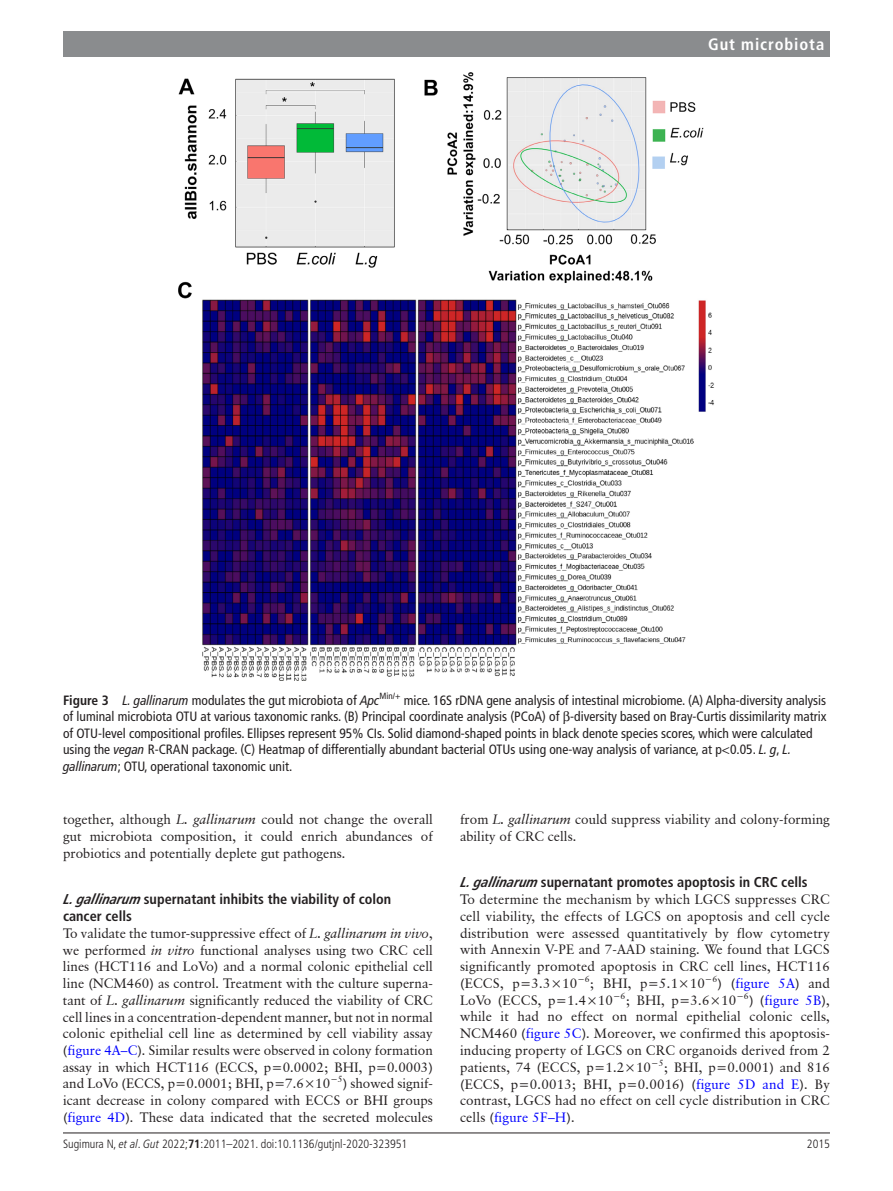
<style>
.page{position:relative;width:893px;height:1191px;background:#fff}
.page>*{position:absolute;margin:0;border:0;box-sizing:border-box;transform-origin:0 0}
.t1{font:700 condensed 16.5px "Frutiger LT Pro";letter-spacing:.055em;color:#fff}
.t2{font:700 condensed 14.25px/17.2px "Frutiger LT Pro";color:#231f20}
.t3{font:13.5px/16.8px "Classical Garamond BT";color:#231f20;text-align:justify}
.t4{font:condensed 13.5px/16.5px "Frutiger LT Pro";color:#231f20}
.t5{font:300 condensed 12px "Frutiger LT Pro";color:#231f20}
.t6{font:9px "Classical Garamond BT";color:#231f20}
.s1{font-weight:700}
.s2{font-style:italic}
.s3{color:#00f}
</style>
<div class="page">
<hr style="left:63px;top:1132px;width:767px;height:1px;background:#231f20">
<div style="left:63px;top:31px;width:767px;height:25px;background:#8a8c8e"></div>
<img style="left:178px;top:72px;width:536px;height:609px">
<p class="t1" style="left:708px;top:34px;width:118px">Gut microbiota</p>
<p class="t4" style="left:63px;top:692px;width:765px"><span class="s1">Figure 3</span> <span class="s2">L. gallinarum</span> modulates the gut microbiota of <span class="s2">Apc</span><sup>Min/+</sup> mice. 16S rDNA gene analysis of intestinal microbiome. (A) Alpha-diversity analysis of luminal microbiota OTU at various taxonomic ranks. (B) Principal coordinate analysis (PCoA) of -diversity based on Bray-Curtis dissimilarity matrix of OTU-level compositional profiles. Ellipses represent 95% CIs. Solid diamond-shaped points in black denote species scores, which were calculated using the <span class="s2">vegan</span> R-CRAN package. (C) Heatmap of differentially abundant bacterial OTUs using one-way analysis of variance, at p&lt;0.05. <span class="s2">L. g</span>, <span class="s2">L. gallinarum</span>; OTU, operational taxonomic unit.</p>
<p class="t3" style="left:63px;top:811px;width:371px">together, although <span class="s2">L. gallinarum</span> could not change the overall gut microbiota composition, it could enrich abundances of probiotics and potentially deplete gut pathogens.</p>
<p class="t2" style="left:63px;top:890px;width:330px"><span class="s2">L.gallinarum</span> supernatant inhibits the viability of colon cancer cells</p>
<p class="t3" style="left:63px;top:924px;width:371px">To validate the tumor-suppressive effect of <span class="s2">L. gallinarum in vivo</span>, we performed <span class="s2">in vitro</span> functional analyses using two CRC cell lines (HCT116 and LoVo) and a normal colonic epithelial cell line (NCM460) as control. Treatment with the culture superna&shy;tant of <span class="s2">L. gallinarum</span> significantly reduced the viability of CRC cell lines in a concentration-dependent manner, but not in normal colonic epithelial cell line as determined by cell viability assay (<span class="s3">figure 4A–C</span>). Similar results were observed in colony formation assay in which HCT116 (ECCS, p=0.0002; BHI, p=0.0003) and LoVo (ECCS, p=0.0001; BHI, p=7.6×10<sup>−5</sup>) showed signif&shy;icant decrease in colony compared with ECCS or BHI groups (<span class="s3">figure 4D</span>). These data indicated that the secreted molecules</p>
<p class="t3" style="left:460px;top:811px;width:371px">from <span class="s2">L. gallinarum</span> could suppress viability and colony-forming ability of CRC cells.</p>
<p class="t2" style="left:460px;top:873px;width:349px"><span class="s2">L.gallinarum</span> supernatant promotes apoptosis in CRC cells</p>
<p class="t3" style="left:460px;top:890px;width:371px">To determine the mechanism by which LGCS suppresses CRC cell viability, the effects of LGCS on apoptosis and cell cycle distribution were assessed quantitatively by flow cytometry with Annexin V-PE and 7-AAD staining. We found that LGCS significantly promoted apoptosis in CRC cell lines, HCT116 (ECCS, p=3.3×10<sup>−6</sup>; BHI, p=5.1×10</p>
<p class="t6" style="left:705px;top:973px;width:14px">−6</p>
<p class="t3" style="left:460px;top:974px;width:371px;text-indent:257px">) (<span class="s3">figure 5A</span>) and<br>LoVo (ECCS, p=1.4×10<sup>−6</sup>; BHI, p=3.6×10</p>
<p class="t6" style="left:736px;top:990px;width:14px">−6</p>
<p class="t3" style="left:460px;top:991px;width:371px;text-indent:289px">) (<span class="s3">figure 5B</span>), while it had no effect on normal epithelial colonic cells, NCM460 (<span class="s3">figure 5C</span>). Moreover, we confirmed this apoptosis&shy;inducing property of LGCS on CRC organoids derived from 2 patients, 74 (ECCS, p=1.2×10<sup>−5</sup>; BHI, p=0.0001) and 816 (ECCS, p=0.0013; BHI, p=0.0016) (<span class="s3">figure 5D and E</span>). By contrast, LGCS had no effect on cell cycle distribution in CRC cells (<span class="s3">figure 5F–H</span>).</p>
<p class="t5" style="left:63px;top:1136px;width:346px">Sugimura N, <span class="s2">et al</span>. <span class="s2">Gut</span> 2022;<span class="s1">71</span>:2011–2021. doi:10.1136/gutjnl-2020-323951</p>
<p class="t5" style="left:807px;top:1136px;width:25px">2015</p>
</div>
